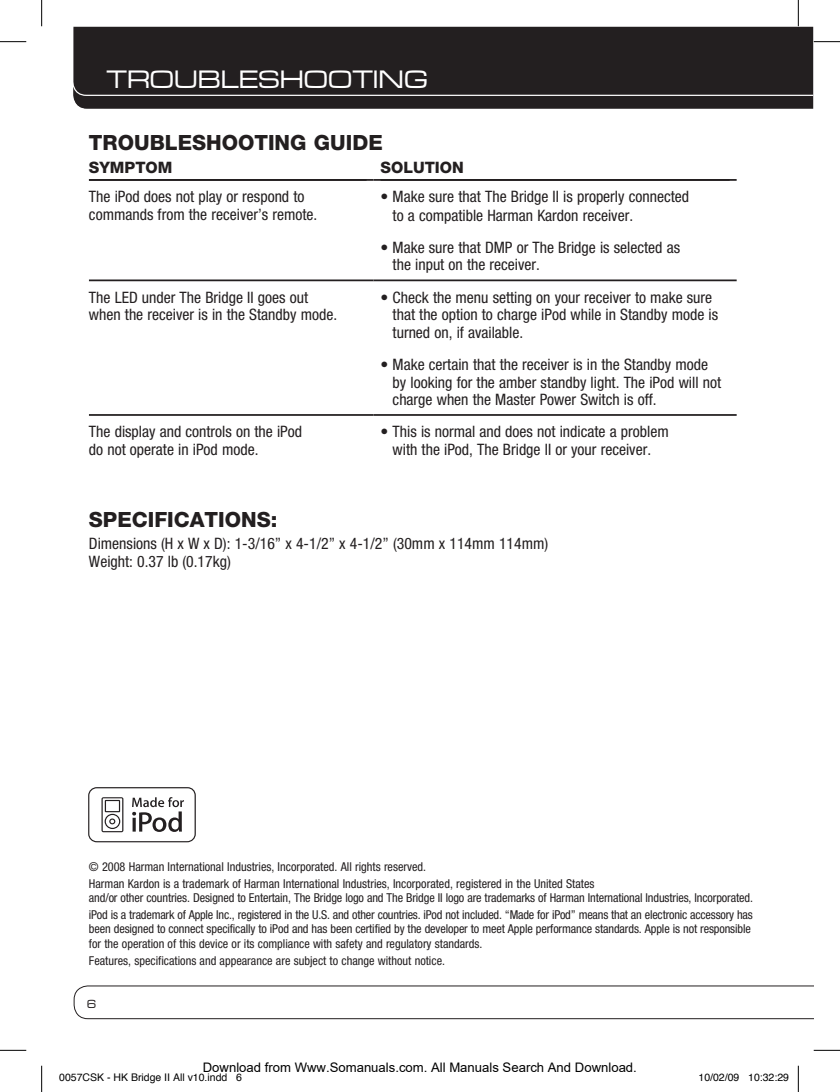
<style>
.page{position:relative;width:840px;height:1092px;background:#fff}
.page>*{position:absolute;margin:0;border:0;box-sizing:border-box;transform-origin:0 0}
.t1{font:26.25px "Microgramma EF Medium Extend";color:#fff}
.t2{font:800 21px "Helvetica Neue";color:#231f20}
.t3{font:condensed 15.75px/17.5px "Helvetica Neue";color:#231f20}
.t4{font:800 15.75px "Helvetica Neue";color:#231f20}
.t5{font:13.12px "Arial";color:#000}
.t6{font:condensed 12.25px/16.3px "Helvetica Neue";letter-spacing:-.01em;color:#231f20}
.t7{font:12.25px "Microgramma EF Medium Extend";color:#231f20;scale:.9 1}
.t8{font:10.5px "Helvetica";color:#000}
</style>
<div class="page">
<svg style="left:73px;top:985px;width:740px;height:35px"></svg>
<svg style="left:88px;top:787px;width:108px;height:55px"></svg>
<div style="left:89px;top:788px;width:105px;height:53px;background:#fff;border-radius:7px"></div>
<svg style="left:101px;top:797px;width:22px;height:35px"></svg>
<svg style="left:132px;top:797px;width:52px;height:34px"></svg>
<svg style="left:73px;top:96px;width:740px;height:13px;background:#282425"></svg>
<div style="left:73px;top:27px;width:740px;height:69px;background:#231f20"></div>
<hr style="left:89px;top:179px;width:284px;height:2px;background:#231f20">
<hr style="left:373px;top:179px;width:363px;height:2px;background:#231f20">
<hr style="left:89px;top:279px;width:284px;height:2px;background:#231f20">
<hr style="left:373px;top:279px;width:363px;height:2px;background:#231f20">
<hr style="left:89px;top:414px;width:284px;height:2px;background:#231f20">
<hr style="left:373px;top:414px;width:363px;height:2px;background:#231f20">
<svg style="left:0;top:41px;width:26px;height:1px"></svg>
<svg style="left:813px;top:41px;width:26px;height:1px"></svg>
<svg style="left:0;top:1049px;width:26px;height:1px"></svg>
<svg style="left:813px;top:1049px;width:26px;height:1px"></svg>
<svg style="left:41px;top:0;width:1px;height:26px"></svg>
<svg style="left:41px;top:1065px;width:1px;height:26px"></svg>
<svg style="left:797px;top:0;width:1px;height:26px"></svg>
<svg style="left:797px;top:1065px;width:1px;height:26px"></svg>
<h1 class="t1" style="left:106px;top:62px;width:322px">TROUBLESHOOTING</h1>
<h2 class="t2" style="left:89px;top:130px;width:295px">TROUBLESHOOTING GUIDE</h2>
<p class="t4" style="left:89px;top:158px;width:85px">SYMPTOM</p>
<p class="t4" style="left:380px;top:158px;width:83px">SOLUTION</p>
<p class="t3" style="left:89px;top:188px;width:230px">The iPod does not play or respond to commands from the receiver’s remote.</p>
<p class="t3" style="left:392px;top:187px;width:298px;line-height:18.4px;text-indent:-12px">• Make sure that The Bridge II is properly connected to a compatible Harman Kardon receiver.</p>
<p class="t3" style="left:392px;top:238px;width:289px;text-indent:-12px">• Make sure that DMP or The Bridge is selected as the input on the receiver.</p>
<p class="t3" style="left:89px;top:288px;width:250px">The LED under The Bridge II goes out when the receiver is in the Standby mode.</p>
<p class="t3" style="left:392px;top:288px;width:327px;text-indent:-12px">• Check the menu setting on your receiver to make sure that the option to charge iPod while in Standby mode is turned on, if available.</p>
<p class="t3" style="left:392px;top:355px;width:330px;text-indent:-12px">• Make certain that the receiver is in the Standby mode by looking for the amber standby light. The iPod will not charge when the Master Power Switch is off.</p>
<p class="t3" style="left:89px;top:423px;width:214px">The display and controls on the iPod do not operate in iPod mode.</p>
<p class="t3" style="left:380px;top:423px;width:289px;text-align:center">• This is normal and does not indicate a problem with the iPod, The Bridge II or your receiver.</p>
<h2 class="t2" style="left:89px;top:506px;width:14px">SPECIFIC</h2>
<h2 class="t2" style="left:190px;top:506px;width:89px">ATIONS:</h2>
<p class="t3" style="left:89px;top:535px;width:460px">Dimensions (H x W x D): 1-3/16” x 4-1/2” x 4-1/2” (30mm x 114mm 114mm)<br>Weight: 0.37 lb (0.17kg)</p>
<p class="t6" style="left:89px;top:858px;width:507px">© 2008 Harman International Industries, Incorporated. All rights reserved.<br>Harman Kardon is a trademark of Harman International Industries, Incorporated, registered in the United States</p>
<p class="t6" style="left:89px;top:889px;width:665px">and/or other countries. Designed to Entertain, The Bridge logo and The Bridge II logo are trademarks of Harman International Industries, Incorporated. iPod is a trademark of Apple Inc., registered in the U.S. and other countries. iPod not included. “Made for iPod” means that an electronic accessory has</p>
<p class="t6" style="left:89px;top:921px;width:663px;line-height:14.7px">been designed to connect specifically to iPod and has been certified by the developer to meet Apple performance standards. Apple is not responsible for the operation of this device or its compliance with safety and regulatory standards.</p>
<p class="t6" style="left:89px;top:952px;width:357px">Features, specifications and appearance are subject to change without notice.</p>
<p class="t7" style="left:87px;top:996px;width:11px">6</p>
<p class="t5" style="left:203px;top:1059px;width:435px">Download from Www.Somanuals.com. All Manuals Search And Download.</p>
<p class="t8" style="left:59px;top:1069px;width:184px">0057CSK - HK Bridge II All v10.indd 6</p>
<p class="t8" style="left:698px;top:1069px;width:92px">10/02/09 10:32:29</p>
</div>
